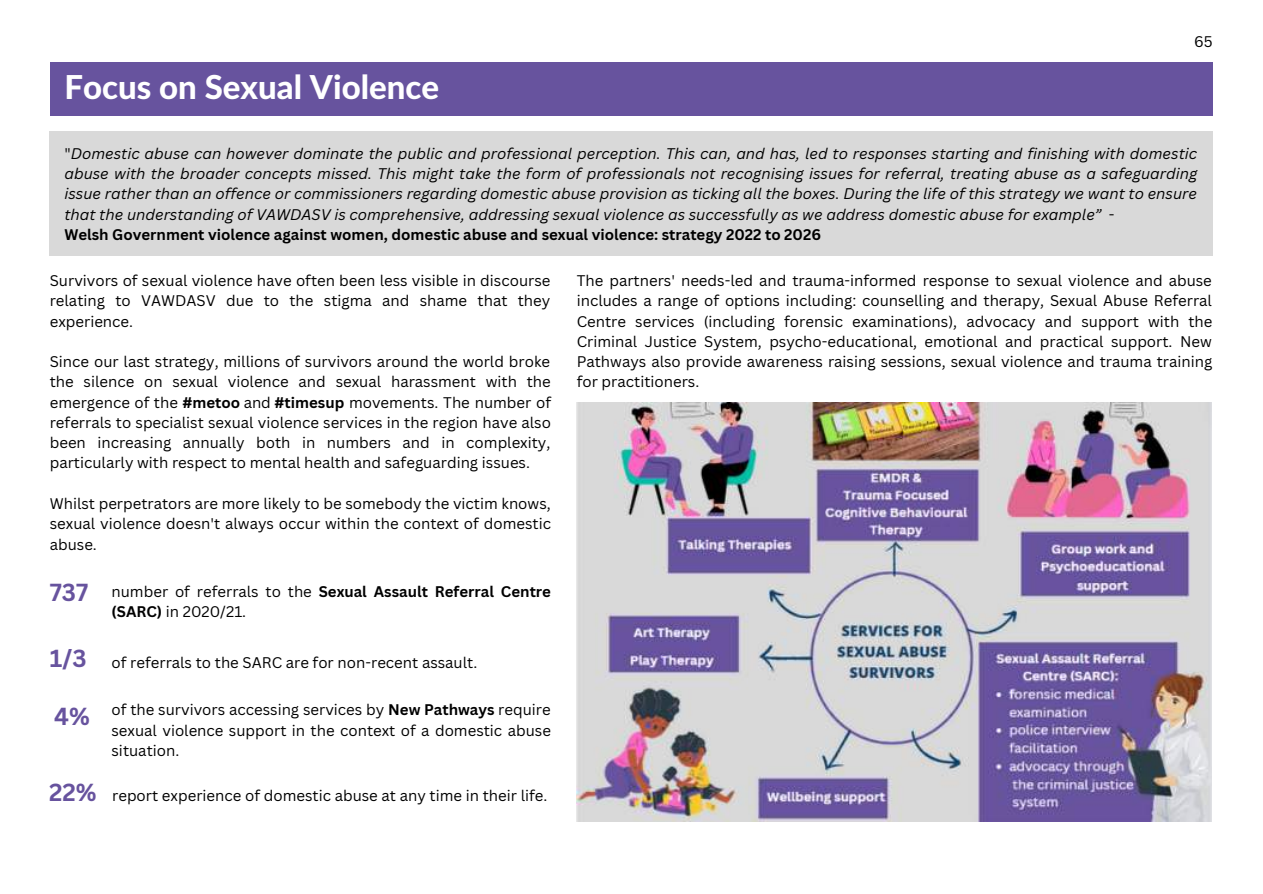
<style>
.page{position:relative;width:1263px;height:894px;background:#fff}
.page>*{position:absolute;margin:0;border:0;box-sizing:border-box;transform-origin:0 0}
.t1{font:800 33px "Lato Latin";color:#fff}
.t2{font:15px/20.2px "Canva Sans";color:#000;text-align:justify}
.t3{font:italic 15px/20.2px "Canva Sans";color:#000}
.t4{font:700 15px/20.2px "Canva Sans";color:#000}
.s1{font-style:normal}
.s2{font-weight:700;font-style:normal}
.s3{font-weight:700}
.s4{font-size:24px;color:#67539e}
.s5{font-weight:400}
.s6{font-weight:700;font-size:24px;color:#67539e}
</style>
<div class="page">
<div style="left:50px;top:132px;width:1163px;height:124px;background:#d9d9d9"></div>
<div style="left:50px;top:63px;width:1163px;height:53px;background:#67539e"></div>
<img style="left:577px;top:402px;width:634px;height:419px">
<h1 class="t1" style="left:64px;top:72px;width:376px">Focus on Sexual Violence</h1>
<p class="t2" style="left:1194px;top:31px;width:20px">65</p>
<p class="t3" style="left:64px;top:143px;width:1134px"><span class="s1">"</span>Domestic abuse can however dominate the public and professional perception. This can, and has, led to responses starting and finishing with domestic abuse with the broader concepts missed. This might take the form of professionals not recognising issues for referral, treating abuse as a safeguarding issue rather than an offence or commissioners regarding domestic abuse provision as ticking all the boxes. During the life of this strategy we want to ensure that the understanding of VAWDASV is comprehensive, addressing sexual violence as successfully as we address domestic abuse for example” <span class="s1">-<br></span><span class="s2">Welsh Government violence against women, domestic abuse and sexual violence: strategy 2022 to 2026</span></p>
<p class="t2" style="left:50px;top:270px;width:502px">Survivors of sexual violence have often been less visible in discourse relating to VAWDASV due to the stigma and shame that they experience.</p>
<p class="t2" style="left:50px;top:351px;width:503px">Since our last strategy, millions of survivors around the world broke the silence on sexual violence and sexual harassment with the emergence of the <span class="s3">#metoo</span> and <span class="s3">#timesup</span> movements. The number of referrals to specialist sexual violence services in the region have also been increasing annually both in numbers and in complexity, particularly with respect to mental health and safeguarding issues.</p>
<p class="t2" style="left:50px;top:493px;width:503px">Whilst perpetrators are more likely to be somebody the victim knows, sexual violence doesn't always occur within the context of domestic abuse.</p>
<p class="t4" style="left:112px;top:580px;width:441px;text-indent:-62px"><span class="s4">737</span> <span class="s5">number of referrals to the</span> Sexual Assault Referral Centre (SARC) <span class="s5">in 2020/21.</span></p>
<p class="t2" style="left:50px;top:652px;width:429px"><span class="s6">1/3</span> of referrals to the SARC are for non-recent assault.</p>
<p class="t2" style="left:112px;top:699px;width:441px;text-indent:-57px"><span class="s6">4%</span> of the survivors accessing services by <span class="s3">New Pathways</span> require sexual violence support in the context of a domestic abuse situation.</p>
<p class="t2" style="left:49px;top:784px;width:500px"><span class="s6">22%</span> report experience of domestic abuse at any time in their life.</p>
<p class="t2" style="left:577px;top:270px;width:637px">The partners' needs-led and trauma-informed response to sexual violence and abuse includes a range of options including: counselling and therapy, Sexual Abuse Referral Centre services (including forensic examinations), advocacy and support with the Criminal Justice System, psycho-educational, emotional and practical support. New Pathways also provide awareness raising sessions, sexual violence and trauma training for practitioners.</p>
</div>
